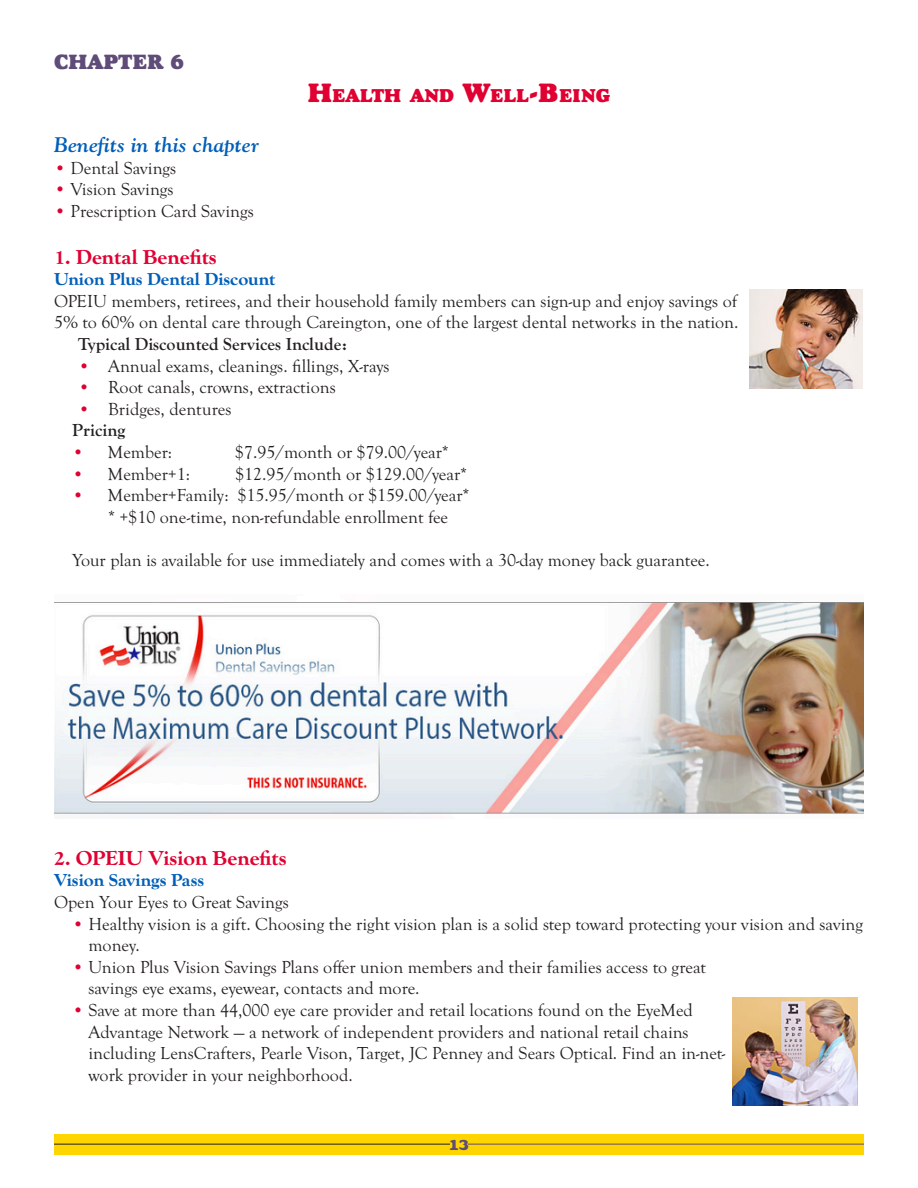
<style>
.page{position:relative;width:918px;height:1188px;background:#fff}
.page>*{position:absolute;margin:0;border:0;box-sizing:border-box;transform-origin:0 0}
.Numbers_in_Chapters{font:700 expanded 21px "Goudy Old Sty";color:#e00031}
.Benefits{font:21px "Goudy Bold Italic Os F";color:#005fb9}
.Chapter{font:21px "Goudy Std Heavyface";color:#5f4c78}
.Chapter_Head{font:18.9px "Goudy Std Heavyface";color:#e00031}
.Body_1{font:18px/21.6px "Goudy Old Sty";color:#231f20}
.Body{font:18px/21.6px "Goudy Old Sty";color:#231f20}
.Indented_Bullets{font:18px "Goudy Old Sty";color:#231f20}
.Bullet_Benefit{font:18px "Goudy Old Sty";color:#231f20}
.Subhead{font:700 expanded 18px "Goudy Old Sty";color:#005fb9}
.Indented_Bullets-2{font:700 18px "Goudy Old Sty";color:#231f20}
.Body_1-2{font:700 18px "Goudy Old Sty";color:#231f20}
.t1{font:15px "Goudy Std Heavyface";color:#5f4c78}
.s1{font-size:27px}
.s2{color:#e00031}
</style>
<div class="page">
<div style="left:54px;top:1134px;width:810px;height:20px;background:#ffd500"></div>
<hr style="left:54px;top:1144px;width:396px;height:1px;background:#231f20">
<hr style="left:468px;top:1144px;width:396px;height:1px;background:#5f4c78">
<img style="left:750px;top:290px;width:113px;height:98px">
<img style="left:733px;top:997px;width:124px;height:108px">
<img style="left:54px;top:602px;width:810px;height:212px">
<p class="Chapter" style="left:54px;top:49px;width:132px">CHAPTER 6</p>
<p class="Chapter_Head" style="left:308px;top:83px;width:304px"><span class="s1">H</span>EALTH AND <span class="s1">W</span>ELL<span class="s1">-B</span>EING</p>
<p class="Benefits" style="left:54px;top:132px;width:207px">Benefits in this chapter</p>
<p class="Bullet_Benefit" style="left:54px;top:158px;width:124px"><span class="s2">•</span> Dental Savings</p>
<p class="Bullet_Benefit" style="left:54px;top:179px;width:121px"><span class="s2">•</span> Vision Savings</p>
<p class="Bullet_Benefit" style="left:54px;top:201px;width:201px"><span class="s2">•</span> Prescription Card Savings</p>
<p class="Numbers_in_Chapters" style="left:54px;top:245px;width:164px">1. Dental Benefits</p>
<p class="Subhead" style="left:54px;top:269px;width:223px">Union Plus Dental Discount</p>
<p class="Body" style="left:54px;top:290px;width:686px">OPEIU members, retirees, and their household family members can sign-up and enjoy savings of<br>5% to 60% on dental care through Careington, one of the largest dental networks in the nation.</p>
<p class="Indented_Bullets-2" style="left:78px;top:334px;width:270px">Typical Discounted Services Include:</p>
<p class="Indented_Bullets" style="left:78px;top:356px;width:313px"><span class="s2">•</span> Annual exams, cleanings. fillings, X-rays</p>
<p class="Indented_Bullets" style="left:78px;top:377px;width:259px"><span class="s2">•</span> Root canals, crowns, extractions</p>
<p class="Indented_Bullets" style="left:78px;top:399px;width:155px"><span class="s2">•</span> Bridges, dentures</p>
<p class="Body_1-2" style="left:72px;top:420px;width:55px">Pricing</p>
<p class="Body_1" style="left:72px;top:442px;width:102px"><span class="s2">•</span> Member:</p>
<p class="Body_1" style="left:235px;top:442px;width:215px">$7.95/month or $79.00/year*</p>
<p class="Body_1" style="left:72px;top:463px;width:120px"><span class="s2">•</span> Member+1:</p>
<p class="Body_1" style="left:235px;top:463px;width:233px">$12.95/month or $129.00/year*</p>
<p class="Body_1" style="left:72px;top:485px;width:399px"><span class="s2">•</span> Member+Family: $15.95/month or $159.00/year*</p>
<p class="Body_1" style="left:108px;top:506px;width:342px">* +$10 one-time, non-refundable enrollment fee</p>
<p class="Body_1" style="left:72px;top:550px;width:639px">Your plan is available for use immediately and comes with a 30-day money back guarantee.</p>
<p class="Numbers_in_Chapters" style="left:54px;top:846px;width:234px">2. OPEIU Vision Benefits</p>
<p class="Subhead" style="left:54px;top:870px;width:152px">Vision Savings Pass</p>
<p class="Body" style="left:54px;top:892px;width:236px">Open Your Eyes to Great Savings</p>
<p class="Body_1" style="left:89px;top:913px;width:776px;text-indent:-17px"><span class="s2">•</span> Healthy vision is a gift. Choosing the right vision plan is a solid step toward protecting your vision and saving money.</p>
<p class="Body_1" style="left:89px;top:956px;width:619px;text-indent:-17px"><span class="s2">•</span> Union Plus Vision Savings Plans offer union members and their families access to great savings eye exams, eyewear, contacts and more.</p>
<p class="Body_1" style="left:89px;top:1000px;width:638px;text-indent:-17px"><span class="s2">•</span> Save at more than 44,000 eye care provider and retail locations found on the EyeMed Advantage Network — a network of independent providers and national retail chains including LensCrafters, Pearle Vison, Target, JC Penney and Sears Optical. Find an in-net&shy;work provider in your neighborhood.</p>
<p class="t1" style="left:449px;top:1135px;width:21px">13</p>
</div>
